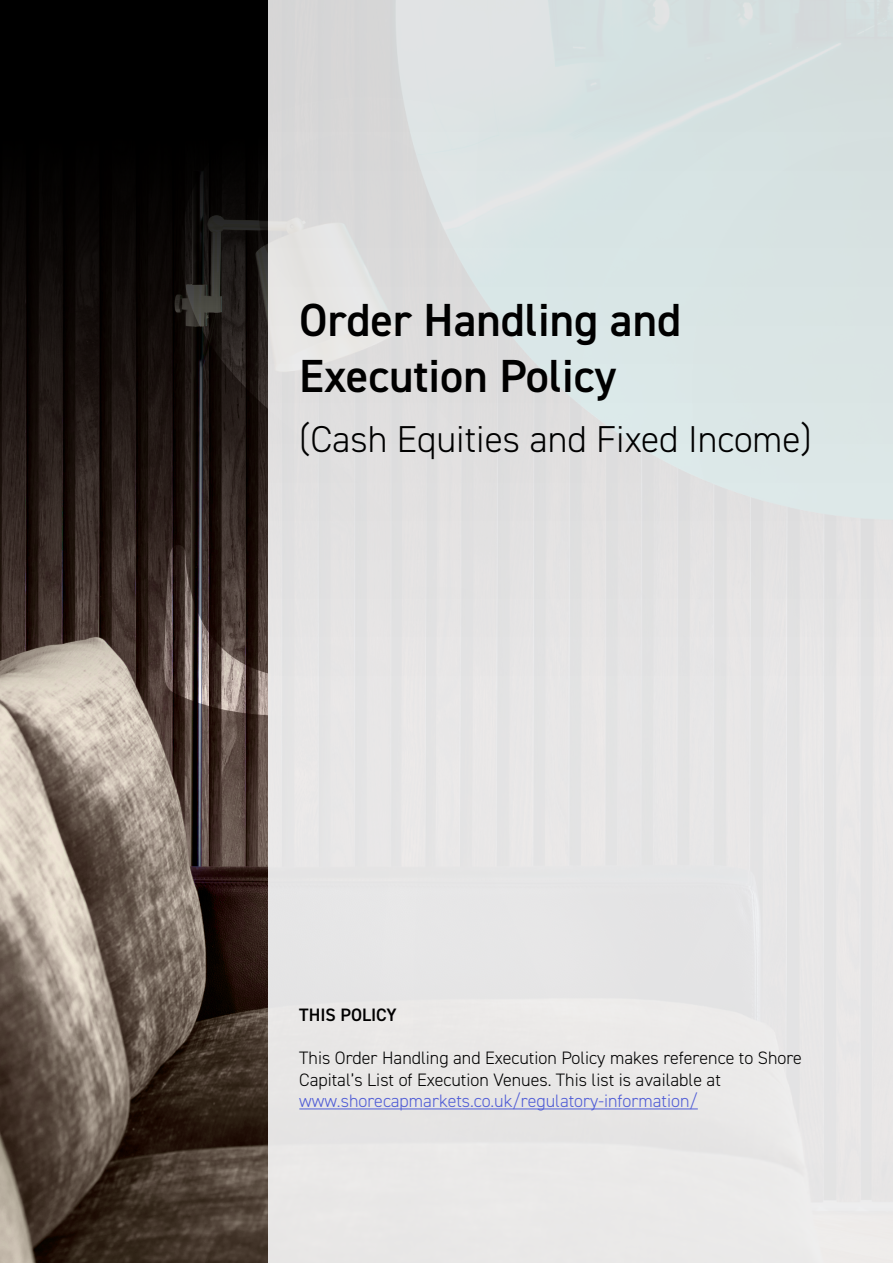
<style>
.page{position:relative;width:893px;height:1263px;background:#fff}
.page>*{position:absolute;margin:0;border:0;box-sizing:border-box;transform-origin:0 0}
.t1{font:600 46.5px/55.8px "DIN2014";color:#000}
.t2{font:300 37.5px "DIN2014";color:#000}
.t3{font:300 18px/21.6px "DIN2014";color:#000}
.t4{font:300 18px "DIN2014";color:#4f5cd6}
.t5{font:600 18px "DIN2014";color:#000}
</style>
<div class="page">
<div style="left:1px;top:1px;width:891px;height:1261px;background:linear-gradient(to bottom,#d7dfe0,#ece8e9)"></div>
<svg style="left:268px;top:98px;width:97px;height:618px;background:#e0e0e0"></svg>
<svg style="left:3px;top:3px;width:262px;height:1257px;background:#433933"></svg>
<div style="left:0;top:0;width:268px;height:1263px;border:2px solid #000"></div>
<hr style="left:299px;top:1108px;width:399px;height:1px;background:#4f5cd6">
<h1 class="t1" style="left:299px;top:291px;width:383px">Order Handling and<br>Execution Policy</h1>
<h2 class="t2" style="left:299px;top:416px;width:514px">(Cash Equities and Fixed Income)</h2>
<p class="t5" style="left:299px;top:1002px;width:99px">THIS POLICY</p>
<p class="t3" style="left:299px;top:1047px;width:504px">This Order Handling and Execution Policy makes reference to Shore<br>Capital’s List of Execution Venues. This list is available at</p>
<p class="t4" style="left:299px;top:1090px;width:400px">www.shorecapmarkets.co.uk/regulatory-information/</p>
</div>
